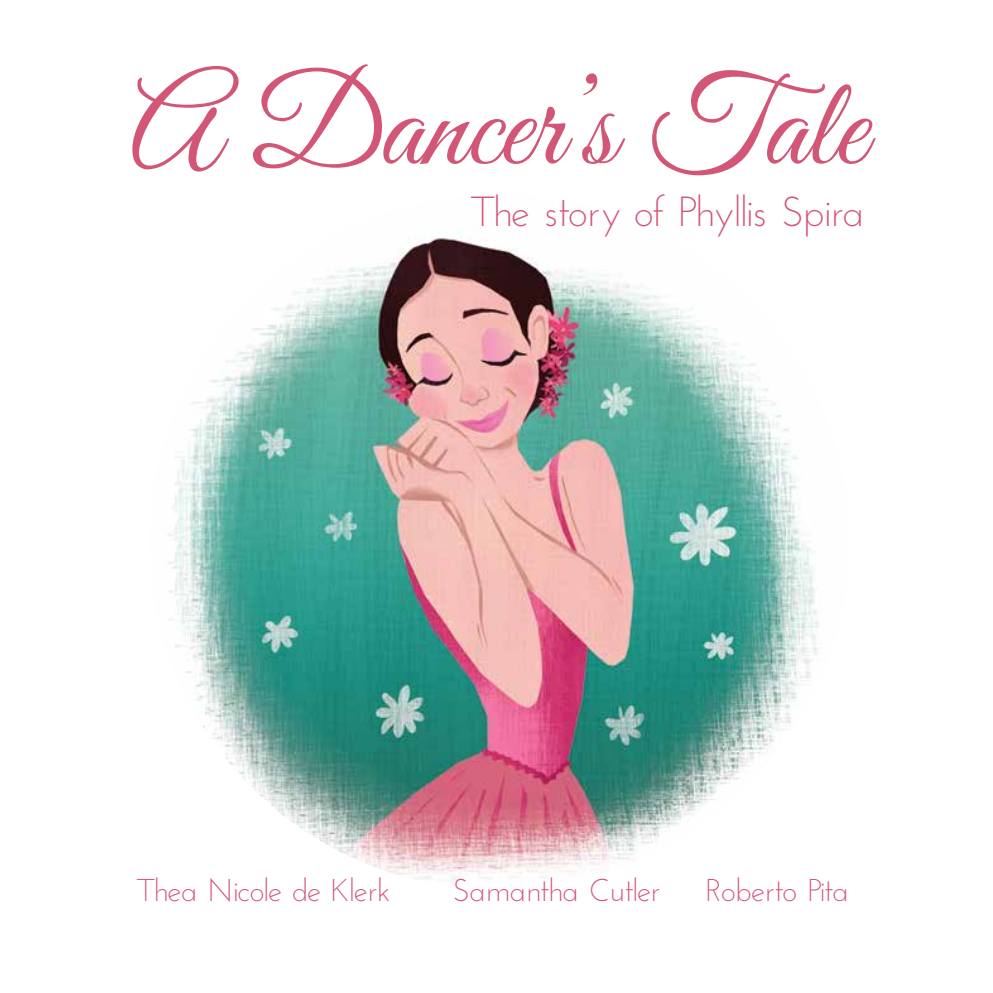
<style>
.page{position:relative;width:993px;height:993px;background:#fff}
.page>*{position:absolute;margin:0;border:0;box-sizing:border-box;transform-origin:0 0}
.t1{font:126px "Great Vibes";color:#d25676}
.t2{font:300 42px "Josefin Sans Std";letter-spacing:-.035em;color:#d25676}
.t3{font:300 31.5px "Josefin Sans Std";letter-spacing:-.035em;color:#d25676}
</style>
<div class="page">
<img style="left:168px;top:238px;width:651px;height:642px">
<p class="t1" style="left:130px;top:56px;width:737px">A Dancer’s Tale</p>
<p class="t2" style="left:471px;top:184px;width:395px">The story of Phyllis Spira</p>
<p class="t3" style="left:137px;top:868px;width:255px">Thea Nicole de Klerk</p>
<p class="t3" style="left:452px;top:868px;width:209px">Samantha Cutler</p>
<p class="t3" style="left:704px;top:868px;width:146px">Roberto Pita</p>
</div>
